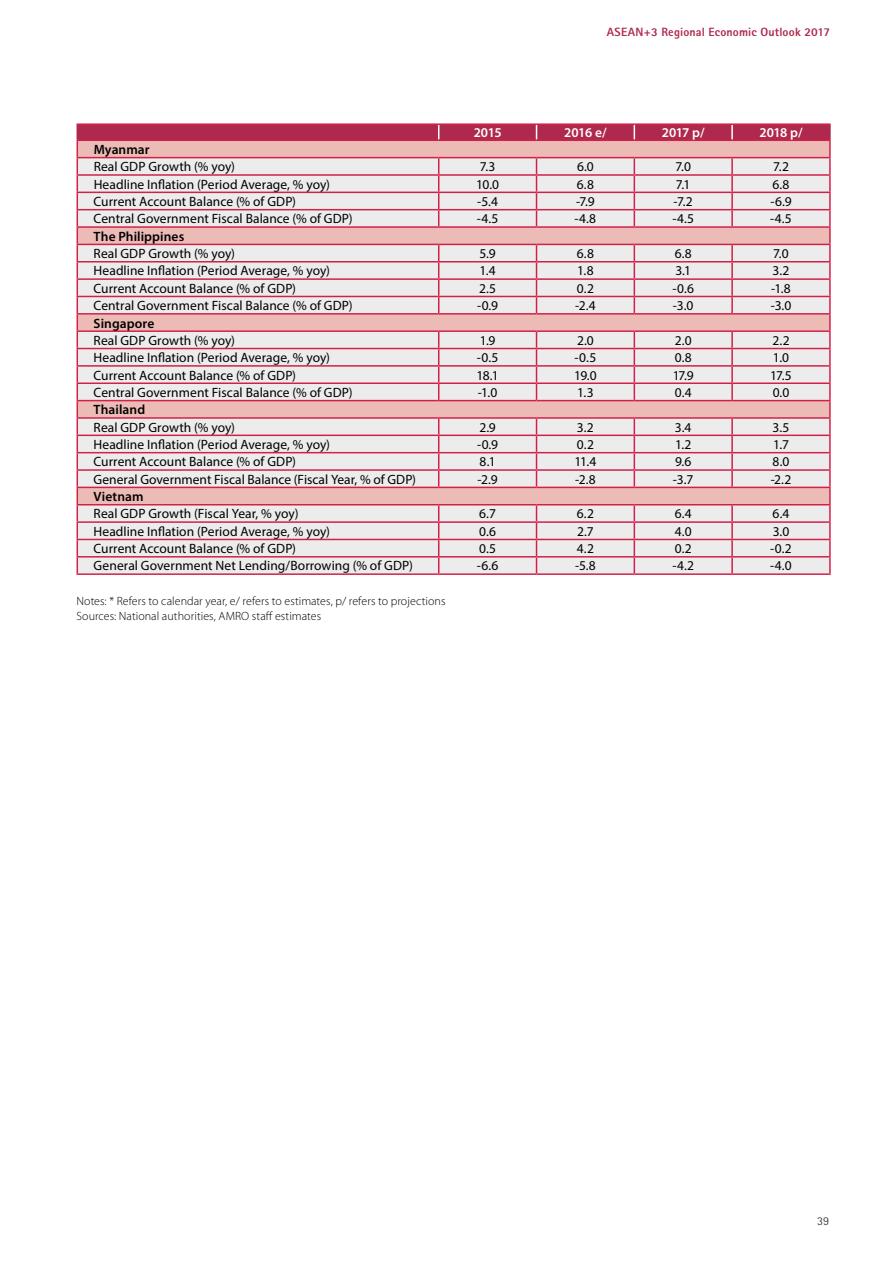
<style>
.page{position:relative;width:893px;height:1263px;background:#fff}
.page>*{position:absolute;margin:0;border:0;box-sizing:border-box;transform-origin:0 0}
.t1{font:13.5px "Myriad Pro";letter-spacing:.005em;color:#000}
.t2{font:600 13.5px "Myriad Pro";letter-spacing:.005em;color:#000}
.t3{font:600 13.5px "Myriad Pro";letter-spacing:-.03em;color:#fff}
.t4{font:300 12px/15px "Myriad Pro";letter-spacing:.005em;color:#000}
.t5{font:800 12px "Rotis Sans Serif";letter-spacing:.015em;color:#ae294d}
.t6{font:12px "Rotis Sans Serif";color:#414042}
</style>
<div class="page">
<hr style="left:77px;top:123px;width:362px;height:2px;background:#d12149">
<hr style="left:439px;top:123px;width:97px;height:2px;background:#d12149">
<hr style="left:536px;top:123px;width:98px;height:2px;background:#d12149">
<hr style="left:634px;top:123px;width:98px;height:2px;background:#d12149">
<hr style="left:732px;top:123px;width:99px;height:2px;background:#d12149">
<hr style="left:77px;top:573px;width:362px;height:2px;background:#d12149">
<hr style="left:439px;top:573px;width:97px;height:2px;background:#d12149">
<hr style="left:536px;top:573px;width:98px;height:2px;background:#d12149">
<hr style="left:634px;top:573px;width:98px;height:2px;background:#d12149">
<svg style="left:77px;top:124px;width:754px;height:449px;background:#e7cace"></svg>
<hr style="left:732px;top:573px;width:99px;height:2px;background:#d12149">
<p class="t5" style="left:607px;top:25px;width:225px">ASEAN+3 Regional Economic Outlook 2017</p>
<p class="t3" style="left:474px;top:124px;width:29px">2015</p>
<p class="t3" style="left:564px;top:124px;width:44px">2016 e/</p>
<p class="t3" style="left:662px;top:124px;width:44px">2017 p/</p>
<p class="t3" style="left:759px;top:124px;width:45px">2018 p/</p>
<p class="t2" style="left:94px;top:141px;width:58px">Myanmar</p>
<p class="t1" style="left:94px;top:158px;width:143px">Real GDP Growth (% yoy)</p>
<p class="t1" style="left:480px;top:158px;width:17px">7.3</p>
<p class="t1" style="left:577px;top:158px;width:18px">6.0</p>
<p class="t1" style="left:675px;top:158px;width:17px">7.0</p>
<p class="t1" style="left:773px;top:158px;width:17px">7.2</p>
<p class="t1" style="left:94px;top:176px;width:238px">Headline Inflation (Period Average, % yoy)</p>
<p class="t1" style="left:476px;top:176px;width:25px">10.0</p>
<p class="t1" style="left:577px;top:176px;width:19px">6.8</p>
<p class="t1" style="left:676px;top:176px;width:16px">7.1</p>
<p class="t1" style="left:772px;top:176px;width:19px">6.8</p>
<p class="t1" style="left:94px;top:193px;width:204px">Current Account Balance (% of GDP)</p>
<p class="t1" style="left:477px;top:193px;width:22px">-5.4</p>
<p class="t1" style="left:576px;top:193px;width:20px">-7.9</p>
<p class="t1" style="left:674px;top:193px;width:21px">-7.2</p>
<p class="t1" style="left:770px;top:193px;width:23px">-6.9</p>
<p class="t1" style="left:94px;top:211px;width:260px">Central Government Fiscal Balance (% of GDP)</p>
<p class="t1" style="left:477px;top:211px;width:23px">-4.5</p>
<p class="t1" style="left:575px;top:211px;width:23px">-4.8</p>
<p class="t1" style="left:672px;top:211px;width:23px">-4.5</p>
<p class="t1" style="left:770px;top:211px;width:23px">-4.5</p>
<p class="t2" style="left:94px;top:228px;width:92px">The Philippines</p>
<p class="t1" style="left:94px;top:245px;width:143px">Real GDP Growth (% yoy)</p>
<p class="t1" style="left:479px;top:245px;width:18px">5.9</p>
<p class="t1" style="left:577px;top:245px;width:19px">6.8</p>
<p class="t1" style="left:675px;top:245px;width:19px">6.8</p>
<p class="t1" style="left:773px;top:245px;width:17px">7.0</p>
<p class="t1" style="left:94px;top:263px;width:238px">Headline Inflation (Period Average, % yoy)</p>
<p class="t1" style="left:480px;top:263px;width:18px">1.4</p>
<p class="t1" style="left:577px;top:263px;width:18px">1.8</p>
<p class="t1" style="left:675px;top:263px;width:17px">3.1</p>
<p class="t1" style="left:772px;top:263px;width:18px">3.2</p>
<p class="t1" style="left:94px;top:280px;width:204px">Current Account Balance (% of GDP)</p>
<p class="t1" style="left:479px;top:280px;width:19px">2.5</p>
<p class="t1" style="left:577px;top:280px;width:18px">0.2</p>
<p class="t1" style="left:672px;top:280px;width:23px">-0.6</p>
<p class="t1" style="left:771px;top:280px;width:21px">-1.8</p>
<p class="t1" style="left:94px;top:297px;width:260px">Central Government Fiscal Balance (% of GDP)</p>
<p class="t1" style="left:477px;top:297px;width:23px">-0.9</p>
<p class="t1" style="left:575px;top:297px;width:22px">-2.4</p>
<p class="t1" style="left:673px;top:297px;width:22px">-3.0</p>
<p class="t1" style="left:771px;top:297px;width:22px">-3.0</p>
<p class="t2" style="left:94px;top:314px;width:62px">Singapore</p>
<p class="t1" style="left:94px;top:332px;width:143px">Real GDP Growth (% yoy)</p>
<p class="t1" style="left:480px;top:332px;width:17px">1.9</p>
<p class="t1" style="left:577px;top:332px;width:18px">2.0</p>
<p class="t1" style="left:675px;top:332px;width:18px">2.0</p>
<p class="t1" style="left:772px;top:332px;width:19px">2.2</p>
<p class="t1" style="left:94px;top:349px;width:238px">Headline Inflation (Period Average, % yoy)</p>
<p class="t1" style="left:477px;top:349px;width:23px">-0.5</p>
<p class="t1" style="left:575px;top:349px;width:23px">-0.5</p>
<p class="t1" style="left:675px;top:349px;width:18px">0.8</p>
<p class="t1" style="left:773px;top:349px;width:18px">1.0</p>
<p class="t1" style="left:94px;top:367px;width:204px">Current Account Balance (% of GDP)</p>
<p class="t1" style="left:476px;top:367px;width:24px">18.1</p>
<p class="t1" style="left:574px;top:367px;width:24px">19.0</p>
<p class="t1" style="left:673px;top:367px;width:23px">17.9</p>
<p class="t1" style="left:770px;top:367px;width:23px">17.5</p>
<p class="t1" style="left:94px;top:384px;width:260px">Central Government Fiscal Balance (% of GDP)</p>
<p class="t1" style="left:478px;top:384px;width:21px">-1.0</p>
<p class="t1" style="left:577px;top:384px;width:18px">1.3</p>
<p class="t1" style="left:675px;top:384px;width:18px">0.4</p>
<p class="t1" style="left:773px;top:384px;width:18px">0.0</p>
<p class="t2" style="left:94px;top:401px;width:53px">Thailand</p>
<p class="t1" style="left:94px;top:419px;width:143px">Real GDP Growth (% yoy)</p>
<p class="t1" style="left:479px;top:419px;width:18px">2.9</p>
<p class="t1" style="left:577px;top:419px;width:18px">3.2</p>
<p class="t1" style="left:675px;top:419px;width:18px">3.4</p>
<p class="t1" style="left:772px;top:419px;width:18px">3.5</p>
<p class="t1" style="left:94px;top:436px;width:238px">Headline Inflation (Period Average, % yoy)</p>
<p class="t1" style="left:477px;top:436px;width:23px">-0.9</p>
<p class="t1" style="left:577px;top:436px;width:18px">0.2</p>
<p class="t1" style="left:675px;top:436px;width:18px">1.2</p>
<p class="t1" style="left:773px;top:436px;width:18px">1.7</p>
<p class="t1" style="left:94px;top:453px;width:204px">Current Account Balance (% of GDP)</p>
<p class="t1" style="left:480px;top:453px;width:18px">8.1</p>
<p class="t1" style="left:574px;top:453px;width:23px">11.4</p>
<p class="t1" style="left:675px;top:453px;width:18px">9.6</p>
<p class="t1" style="left:773px;top:453px;width:18px">8.0</p>
<p class="t1" style="left:94px;top:471px;width:324px">General Government Fiscal Balance (Fiscal Year, % of GDP)</p>
<p class="t1" style="left:478px;top:471px;width:22px">-2.9</p>
<p class="t1" style="left:575px;top:471px;width:22px">-2.8</p>
<p class="t1" style="left:673px;top:471px;width:22px">-3.7</p>
<p class="t1" style="left:771px;top:471px;width:22px">-2.2</p>
<p class="t2" style="left:94px;top:488px;width:51px">Vietnam</p>
<p class="t1" style="left:94px;top:505px;width:206px">Real GDP Growth (Fiscal Year, % yoy)</p>
<p class="t1" style="left:479px;top:505px;width:18px">6.7</p>
<p class="t1" style="left:577px;top:505px;width:19px">6.2</p>
<p class="t1" style="left:675px;top:505px;width:18px">6.4</p>
<p class="t1" style="left:773px;top:505px;width:18px">6.4</p>
<p class="t1" style="left:94px;top:523px;width:238px">Headline Inflation (Period Average, % yoy)</p>
<p class="t1" style="left:479px;top:523px;width:18px">0.6</p>
<p class="t1" style="left:577px;top:523px;width:18px">2.7</p>
<p class="t1" style="left:675px;top:523px;width:18px">4.0</p>
<p class="t1" style="left:773px;top:523px;width:18px">3.0</p>
<p class="t1" style="left:94px;top:540px;width:204px">Current Account Balance (% of GDP)</p>
<p class="t1" style="left:479px;top:540px;width:18px">0.5</p>
<p class="t1" style="left:577px;top:540px;width:19px">4.2</p>
<p class="t1" style="left:675px;top:540px;width:18px">0.2</p>
<p class="t1" style="left:770px;top:540px;width:23px">-0.2</p>
<p class="t1" style="left:94px;top:557px;width:321px">General Government Net Lending/Borrowing (% of GDP)</p>
<p class="t1" style="left:477px;top:557px;width:23px">-6.6</p>
<p class="t1" style="left:575px;top:557px;width:22px">-5.8</p>
<p class="t1" style="left:672px;top:557px;width:23px">-4.2</p>
<p class="t1" style="left:770px;top:557px;width:23px">-4.0</p>
<p class="t4" style="left:77px;top:593px;width:370px">Notes: * Refers to calendar year, e/ refers to estimates, p/ refers to projections<br>Sources: National authorities, AMRO staff estimates</p>
<p class="t6" style="left:817px;top:1213px;width:13px">39</p>
</div>
